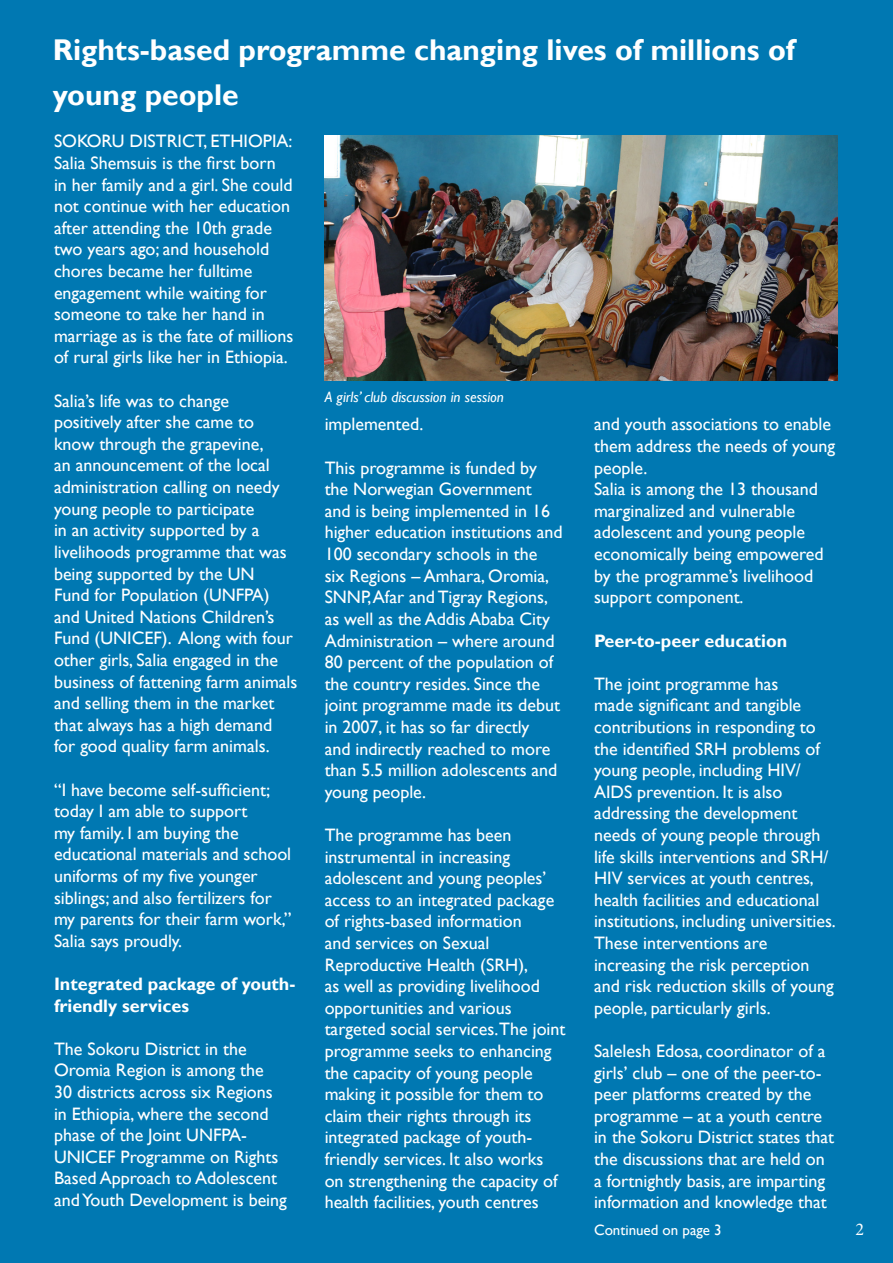
<style>
.page{position:relative;width:893px;height:1263px;background:#0078b2}
.page>*{position:absolute;margin:0;border:0;box-sizing:border-box;transform-origin:0 0}
.t1{font:700 30px/45px "Gill Sans";color:#fff}
.t2{font:18px/21.6px "Gill Sans";color:#fff}
.t3{font:700 18px/21.6px "Gill Sans";color:#fff}
.t4{font:18px "Minion Pro";color:#fff}
.t5{font:italic 15px "Gill Sans";color:#fff}
.t6{font:15px "Gill Sans";color:#fff}
</style>
<div class="page">
<img style="left:325px;top:135px;width:513px;height:245px">
<p class="t1" style="left:53px;top:29px;width:744px">Rights-based programme changing lives of millions of young people</p>
<p class="t2" style="left:54px;top:131px;width:241px">SOKORU DISTRICT, ETHIOPIA:<br>Salia Shemsuis is the first born<br>in her family and a girl. She could not continue with her education after attending the 10th grade two years ago; and household chores became her fulltime engagement while waiting for someone to take her hand in marriage as is the fate of millions of rural girls like her in Ethiopia.</p>
<p class="t2" style="left:54px;top:390px;width:245px">Salia’s life was to change positively after she came to know through the grapevine,<br>an announcement of the local administration calling on needy young people to participate<br>in an activity supported by a livelihoods programme that was being supported by the UN<br>Fund for Population (UNFPA) and United Nations Children’s<br>Fund (UNICEF). Along with four other girls, Salia engaged in the business of fattening farm animals and selling them in the market that always has a high demand for good quality farm animals.</p>
<p class="t2" style="left:54px;top:779px;width:239px">“I have become self-sufficient; today I am able to support<br>my family. I am buying the educational materials and school uniforms of my five younger siblings; and also fertilizers for my parents for their farm work,”<br>Salia says proudly.</p>
<p class="t3" style="left:54px;top:973px;width:243px">Integrated package of youth&shy;friendly services</p>
<p class="t2" style="left:54px;top:1038px;width:234px">The Sokoru District in the<br>Oromia Region is among the<br>30 districts across six Regions in Ethiopia, where the second phase of the Joint UNFPA-<br>UNICEF Programme on Rights<br>Based Approach to Adolescent and Youth Development is being</p>
<p class="t5" style="left:325px;top:388px;width:181px">A girls’ club discussion in session</p>
<p class="t2" style="left:325px;top:414px;width:100px">implemented.</p>
<p class="t2" style="left:325px;top:457px;width:240px">This programme is funded by the Norwegian Government<br>and is being implemented in 16 higher education institutions and<br>100 secondary schools in the<br>six Regions – Amhara, Oromia,<br>SNNP, Afar and Tigray Regions, as well as the Addis Ababa City<br>Administration – where around<br>80 percent of the population of the country resides. Since the joint programme made its debut in 2007, it has so far directly<br>and indirectly reached to more than 5.5 million adolescents and young people.</p>
<p class="t2" style="left:325px;top:824px;width:242px">The programme has been instrumental in increasing adolescent and young peoples’ access to an integrated package of rights-based information<br>and services on Sexual<br>Reproductive Health (SRH),<br>as well as providing livelihood opportunities and various targeted social services.The joint programme seeks to enhancing the capacity of young people making it possible for them to claim their rights through its integrated package of youth&shy;friendly services. It also works on strengthening the capacity of health facilities, youth centres</p>
<p class="t2" style="left:594px;top:414px;width:243px">and youth associations to enable them address the needs of young people.</p>
<p class="t2" style="left:594px;top:479px;width:231px">Salia is among the 13 thousand marginalized and vulnerable adolescent and young people economically being empowered by the programme’s livelihood support component.</p>
<p class="t3" style="left:594px;top:630px;width:195px">Peer-to-peer education</p>
<p class="t2" style="left:594px;top:673px;width:243px">The joint programme has<br>made significant and tangible contributions in responding to the identified SRH problems of young people, including HIV/<br>AIDS prevention. It is also addressing the development needs of young people through life skills interventions and SRH/<br>HIV services at youth centres, health facilities and educational institutions, including universities.<br>These interventions are increasing the risk perception and risk reduction skills of young people, particularly girls.</p>
<p class="t2" style="left:594px;top:1040px;width:242px">Salelesh Edosa, coordinator of a girls’ club – one of the peer-to&shy;peer platforms created by the programme – at a youth centre in the Sokoru District states that the discussions that are held on a fortnightly basis, are imparting information and knowledge that</p>
<p class="t6" style="left:594px;top:1221px;width:129px">Continued on page 3</p>
<p class="t4" style="left:855px;top:1217px;width:10px">2</p>
</div>
